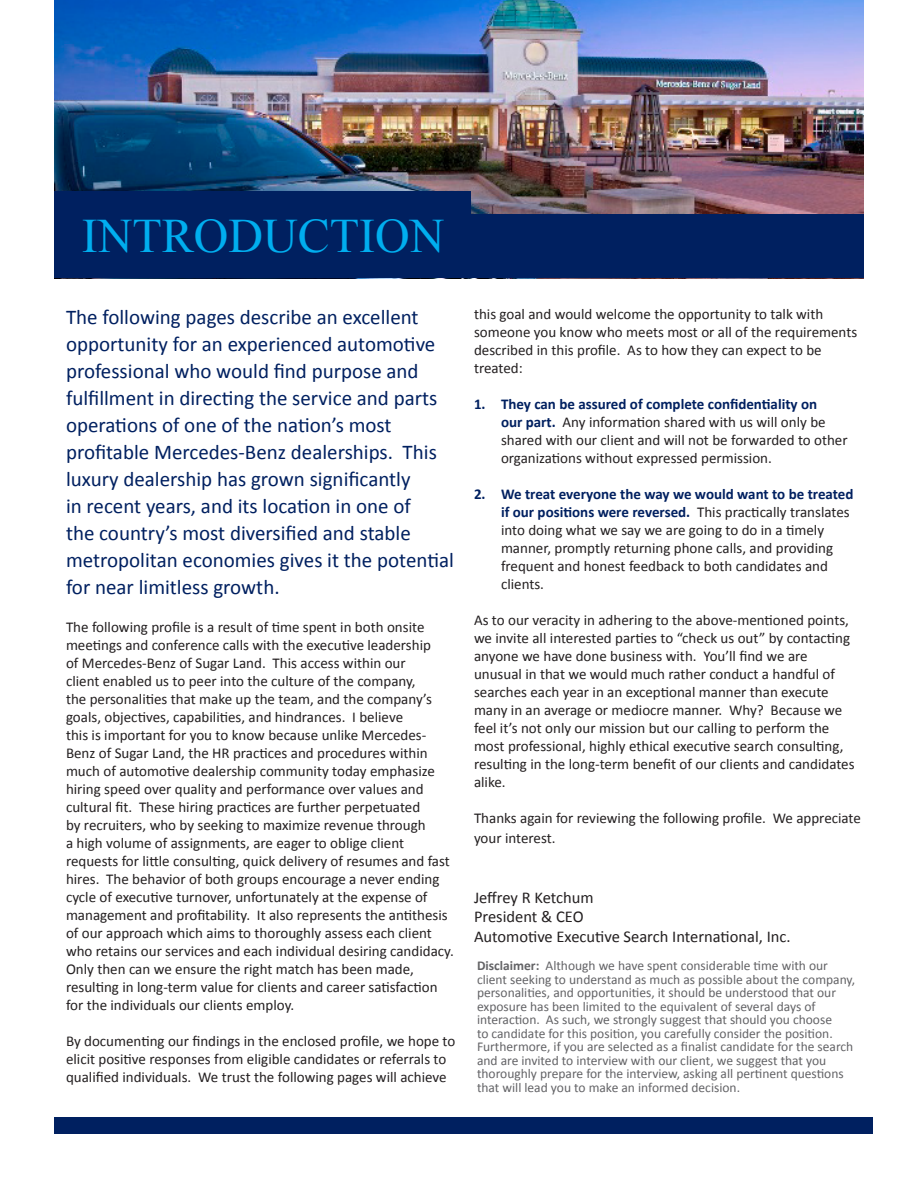
<style>
.page{position:relative;width:918px;height:1188px;background:#fff}
.page>*{position:absolute;margin:0;border:0;box-sizing:border-box;transform-origin:0 0}
.t1{font:48px "Times New Roman";color:#00aeef}
.t2{font:21px/27px "Calibri";color:#002060}
.t3{font:16.5px "Calibri";color:#231f20}
.t4{font:15px/18px "Calibri";color:#231f20}
.t5{font:13.5px/13.5px "Calibri";color:#636366}
.s1{font-weight:700;color:#002060}
.s2{font-weight:700}
</style>
<div class="page">
<img style="left:54px;top:0;width:810px;height:214px">
<div style="left:54px;top:1118px;width:819px;height:16px;background:#002060"></div>
<div style="left:54px;top:191px;width:417px;height:87px;background:#002060"></div>
<div style="left:54px;top:214px;width:810px;height:64px;background:#002060"></div>
<p class="t1" style="left:82px;top:203px;width:29px">INTR</p>
<p class="t1" style="left:194px;top:203px;width:65px">ODUCTI</p>
<p class="t1" style="left:375px;top:203px;width:71px">ON</p>
<p class="t2" style="left:66px;top:302px;width:389px">The following pages describe an excellent opportunity for an experienced automotive professional who would find purpose and fulfillment in directing the service and parts operations of one of the nation’s most profitable Mercedes-Benz dealerships. This luxury dealership has grown significantly<br>in recent years, and its location in one of<br>the country’s most diversified and stable metropolitan economies gives it the potential for near limitless growth.</p>
<p class="t4" style="left:66px;top:617px;width:389px">The following profile is a result of time spent in both onsite meetings and conference calls with the executive leadership<br>of Mercedes-Benz of Sugar Land. This access within our<br>client enabled us to peer into the culture of the company,<br>the personalities that make up the team, and the company’s goals, objectives, capabilities, and hindrances. I believe<br>this is important for you to know because unlike Mercedes-Benz of Sugar Land, the HR practices and procedures within much of automotive dealership community today emphasize hiring speed over quality and performance over values and cultural fit. These hiring practices are further perpetuated<br>by recruiters, who by seeking to maximize revenue through<br>a high volume of assignments, are eager to oblige client requests for little consulting, quick delivery of resumes and fast hires. The behavior of both groups encourage a never ending cycle of executive turnover, unfortunately at the expense of management and profitability. It also represents the antithesis of our approach which aims to thoroughly assess each client who retains our services and each individual desiring candidacy.<br>Only then can we ensure the right match has been made, resulting in long-term value for clients and career satisfaction for the individuals our clients employ.</p>
<p class="t4" style="left:66px;top:1031px;width:391px">By documenting our findings in the enclosed profile, we hope to elicit positive responses from eligible candidates or referrals to qualified individuals. We trust the following pages will achieve</p>
<p class="t4" style="left:474px;top:305px;width:385px">this goal and would welcome the opportunity to talk with someone you know who meets most or all of the requirements described in this profile. As to how they can expect to be treated:</p>
<p class="t4" style="left:501px;top:395px;width:348px;text-indent:-27px"><span class="s1">1. They can be assured of complete confidentiality on<br>our part.</span> Any information shared with us will only be shared with our client and will not be forwarded to other organizations without expressed permission.</p>
<p class="t4" style="left:501px;top:485px;width:354px;text-indent:-27px"><span class="s1">2. We treat everyone the way we would want to be treated if our positions were reversed.</span> This practically translates into doing what we say we are going to do in a timely manner, promptly returning phone calls, and providing frequent and honest feedback to both candidates and clients.</p>
<p class="t4" style="left:474px;top:611px;width:382px">As to our veracity in adhering to the above-mentioned points, we invite all interested parties to “check us out” by contacting anyone we have done business with. You’ll find we are unusual in that we would much rather conduct a handful of searches each year in an exceptional manner than execute many in an average or mediocre manner. Why? Because we feel it’s not only our mission but our calling to perform the most professional, highly ethical executive search consulting, resulting in the long-term benefit of our clients and candidates alike.</p>
<p class="t4" style="left:474px;top:808px;width:388px;line-height:19.8px">Thanks again for reviewing the following profile. We appreciate your interest.</p>
<p class="t3" style="left:474px;top:887px;width:121px">Jeffrey R Ketchum</p>
<p class="t3" style="left:474px;top:907px;width:111px">President &amp; CEO</p>
<p class="t3" style="left:474px;top:927px;width:318px">Automotive Executive Search International, Inc.</p>
<p class="t5" style="left:477px;top:959px;width:380px"><span class="s2">Disclaimer:</span> Although we have spent considerable time with our client seeking to understand as much as possible about the company, personalities, and opportunities, it should be understood that our exposure has been limited to the equivalent of several days of interaction. As such, we strongly suggest that should you choose<br>to candidate for this position, you carefully consider the position.<br>Furthermore, if you are selected as a finalist candidate for the search and are invited to interview with our client, we suggest that you thoroughly prepare for the interview, asking all pertinent questions that will lead you to make an informed decision.</p>
</div>
